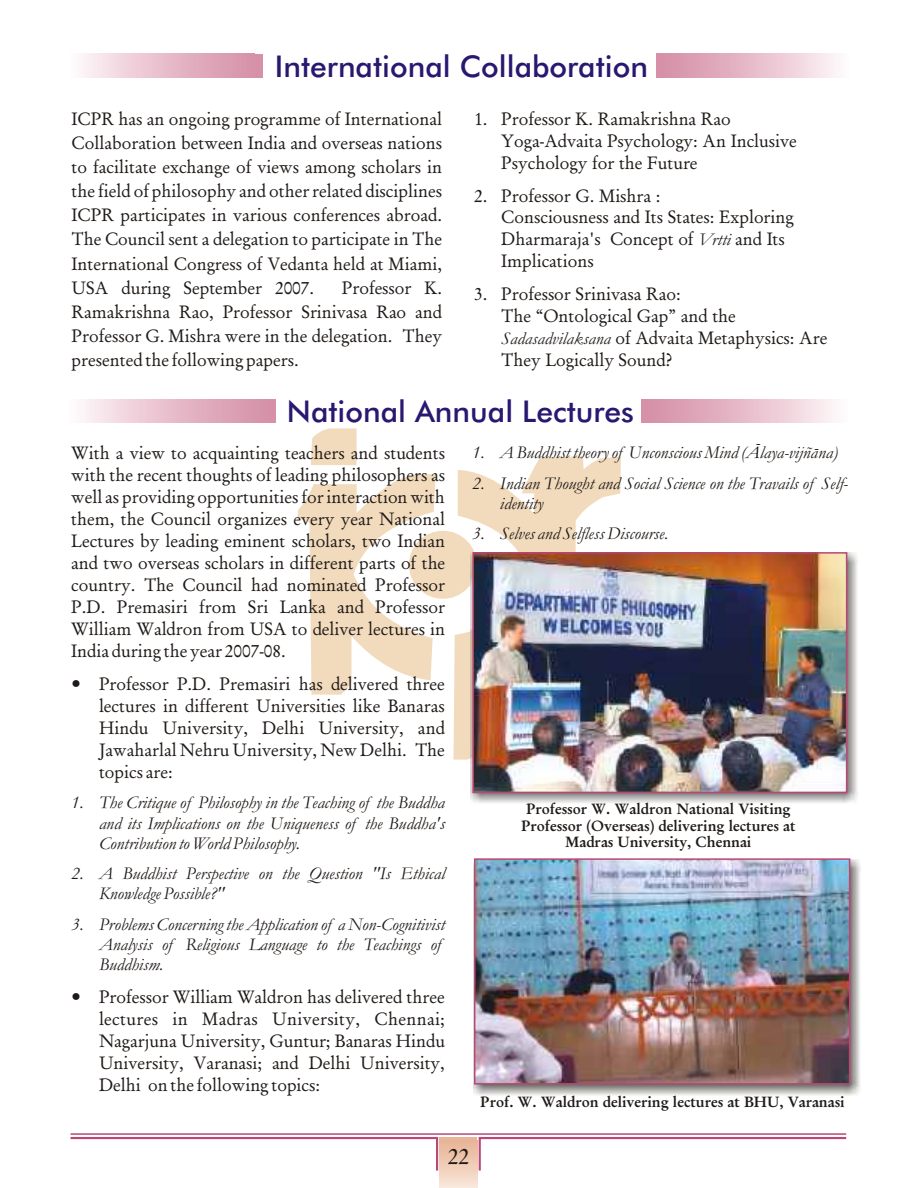
<style>
.page{position:relative;width:918px;height:1188px;background:#fff}
.page>*{position:absolute;margin:0;border:0;box-sizing:border-box;transform-origin:0 0}
.t1{font:30px "Futura Md BT";color:#291770}
.t2{font:22.5px "Garamond";color:#1f1a17}
.t3{font:18px/21.9px "Garamond";color:#1f1a17;text-align:justify}
.t4{font:italic 18px/20.2px "Garamond";color:#1f1a17}
.t5{font:italic 18px "Garamond";color:#000}
.t6{font:700 15px/16.5px "Garamond";color:#1f1a17;text-align:center}
.s1{font-style:italic}
</style>
<div class="page">
<svg style="left:297px;top:428px;width:324px;height:332px"></svg>
<div style="left:255px;top:54px;width:8px;height:23px;background:#d691a8"></div>
<div style="left:656px;top:54px;width:8px;height:23px;background:#d691a8"></div>
<div style="left:267px;top:399px;width:9px;height:24px;background:#d691a8"></div>
<div style="left:641px;top:399px;width:8px;height:24px;background:#d691a8"></div>
<hr style="left:71px;top:1133px;width:775px;height:2px;background:#ba4775">
<svg style="left:70px;top:1137px;width:777px;height:36px"></svg>
<img style="left:471px;top:552px;width:387px;height:251px">
<img style="left:475px;top:555px;width:369px;height:235px">
<div style="left:472px;top:552px;width:375px;height:241px;border:2px solid #ba4775"></div>
<img style="left:473px;top:859px;width:388px;height:237px">
<img style="left:477px;top:861px;width:370px;height:221px">
<div style="left:474px;top:858px;width:376px;height:227px;border:2px solid #ba4775"></div>
<h1 class="t1" style="left:275px;top:55px;width:375px">International Collaboration</h1>
<p class="t3" style="left:72px;top:108px;width:372px;line-height:24.2px">ICPR has an ongoing programme of International Collaboration between India and overseas nations to facilitate exchange of views among scholars in the field of philosophy and other related disciplines ICPR participates in various conferences abroad.<br>The Council sent a delegation to participate in The International Congress of Vedanta held at Miami, USA during September 2007.</p>
<p class="t3" style="left:72px;top:277px;width:372px;line-height:24.2px;text-indent:270px">Professor K.<br>Ramakrishna Rao, Professor Srinivasa Rao and Professor G. Mishra were in the delegation. They presented the following papers.</p>
<p class="t3" style="left:501px;top:109px;width:297px;text-align:left;text-indent:-27px">1. Professor K. Ramakrishna Rao<br>Yoga-Advaita Psychology: An Inclusive<br>Psychology for the Future</p>
<p class="t3" style="left:501px;top:186px;width:294px;text-align:left;text-indent:-27px">2. Professor G. Mishra :<br>Consciousness and Its States: Exploring<br>Dharmaraja's Concept of <span class="s1">Vrtti</span> and Its<br>Implications</p>
<p class="t3" style="left:501px;top:285px;width:328px;text-align:left;text-indent:-27px">3. Professor Srinivasa Rao:<br>The “Ontological Gap” and the<br><span class="s1">Sadasadvilaksana</span> of Advaita Metaphysics: Are<br>They Logically Sound?</p>
<h1 class="t1" style="left:287px;top:399px;width:349px">National Annual Lectures</h1>
<p class="t3" style="left:71px;top:444px;width:375px">With a view to acquainting teachers and students with the recent thoughts of leading philosophers as well as providing opportunities for interaction with them, the Council organizes every year National Lectures by leading eminent scholars, two Indian and two overseas scholars in different parts of the country. The Council had nominated Professor P.D. Premasiri from Sri Lanka and Professor William Waldron from USA to deliver lectures in India during the year 2007-08.</p>
<p class="t3" style="left:99px;top:674px;width:347px">Professor P.D. Premasiri has delivered three lectures in different Universities like Banaras Hindu University, Delhi University, and Jawaharlal Nehru University, New Delhi. The topics are:</p>
<p class="t4" style="left:99px;top:795px;width:347px;text-align:justify;text-indent:-28px">1. The Critique of Philosophy in the Teaching of the Buddha and its Implications on the Uniqueness of the Buddha's Contribution to World Philosophy.</p>
<p class="t4" style="left:99px;top:866px;width:348px;text-indent:-28px">2. A Buddhist Perspective on the Question "Is Ethical<br>Knowledge Possible?"</p>
<p class="t4" style="left:99px;top:916px;width:347px;text-indent:-28px">3. Problems Concerning the Application of a Non-Cognitivist<br>Analysis of Religious Language to the Teachings of<br>Buddhism.</p>
<p class="t3" style="left:99px;top:988px;width:348px">Professor William Waldron has delivered three lectures in Madras University, Chennai; Nagarjuna University, Guntur; Banaras Hindu University, Varanasi; and Delhi University, Delhi on the following topics:</p>
<p class="t5" style="left:756px;top:436px;width:6px">-</p>
<p class="t5" style="left:746px;top:447px;width:15px">A</p>
<p class="t5" style="left:814px;top:441px;width:6px">-</p>
<p class="t4" style="left:472px;top:445px;width:367px">1. A Buddhist theory of Unconscious Mind ( laya-vijñana)</p>
<p class="t4" style="left:500px;top:475px;width:350px;text-indent:-28px">2. Indian Thought and Social Science on the Travails of Self&shy;identity</p>
<p class="t4" style="left:472px;top:526px;width:198px">3. Selves and Selfless Discourse.</p>
<p class="t6" style="left:521px;top:802px;width:276px">Professor W. Waldron National Visiting<br>Professor (Overseas) delivering lectures at<br>Madras University, Chennai</p>
<p class="t6" style="left:480px;top:1095px;width:366px">Prof. W. Waldron delivering lectures at BHU, Varanasi</p>
<p class="t2" style="left:448px;top:1147px;width:23px">22</p>
</div>
